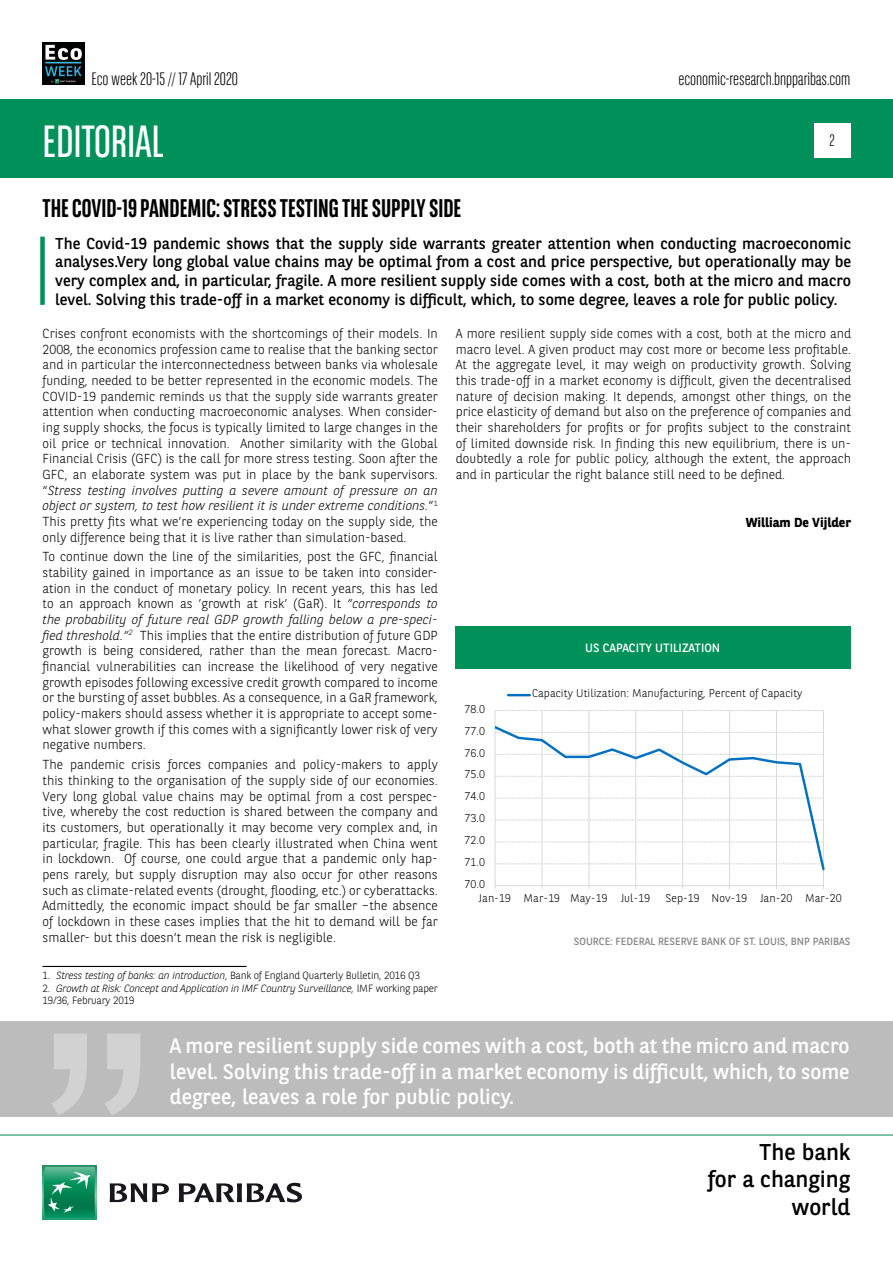
<style>
.page{position:relative;width:893px;height:1263px;background:#fff}
.page>*{position:absolute;margin:0;border:0;box-sizing:border-box;transform-origin:0 0}
.t1{font:45px "BNPP Sans Condensed";color:#fff}
.t2{font:700 25.5px "BNPP Sans Condensed";color:#000}
.t3{font:22.8px/27.3px "BNPP Sans";color:#000;text-align:right}
.t4{font:21px/25.2px "BNPP Sans";color:#fff;text-align:justify}
.t5{font:300 18px "BNPP Sans Condensed";color:#000}
.t6{font:300 16.5px "BNPP Sans Condensed";color:#000}
.t7{font:15.75px/18.9px "BNPP Sans";color:#000;text-align:justify}
.t8{font:300 13.05px/15.6px "BNPP Sans";color:#000;text-align:justify}
.t9{font:700 13.05px "BNPP Sans";color:#000}
.t10{font:12px "BNPP Sans";color:#fff}
.t11{font:300 11.25px "BNPP Sans";color:#000}
.t12{font:italic 300 10.5px/12.6px "BNPP Sans";letter-spacing:-.02em;color:#000}
.t13{font:300 10.5px "BNPP Sans";letter-spacing:-.02em;color:#000}
.t14{font:10.5px "BNPP Sans";color:#878787}
.s1{font-style:italic}
.s2{font-style:normal}
</style>
<div class="page">
<div style="left:1px;top:99px;width:892px;height:78px;background:#00915b"></div>
<svg style="left:43px;top:1166px;width:53px;height:53px"></svg>
<svg style="left:44px;top:1167px;width:51px;height:51px;background:#26996e"></svg>
<svg style="left:110px;top:1183px;width:59px;height:19px"></svg>
<svg style="left:179px;top:1183px;width:123px;height:19px"></svg>
<hr style="left:0;top:1135px;width:893px;height:1px;background:#00915b">
<div style="left:814px;top:123px;width:36px;height:34px;background:#fff"></div>
<img style="left:43px;top:43px;width:42px;height:42px">
<div style="left:40px;top:237px;width:5px;height:68px;background:#00915b"></div>
<hr style="left:43px;top:966px;width:204px;height:1px;background:#000">
<div style="left:0;top:1021px;width:892px;height:95px;background:#bcbcbc"></div>
<svg style="left:51px;top:1034px;width:89px;height:81px"></svg>
<svg style="left:496px;top:710px;width:327px;height:1px"></svg>
<hr style="left:495px;top:710px;width:1px;height:176px;background:#d9d9d9">
<hr style="left:542px;top:710px;width:1px;height:176px;background:#d9d9d9">
<hr style="left:589px;top:710px;width:1px;height:176px;background:#d9d9d9">
<hr style="left:635px;top:710px;width:1px;height:176px;background:#d9d9d9">
<hr style="left:682px;top:710px;width:1px;height:176px;background:#d9d9d9">
<hr style="left:729px;top:710px;width:1px;height:176px;background:#d9d9d9">
<hr style="left:776px;top:710px;width:1px;height:176px;background:#d9d9d9">
<hr style="left:823px;top:710px;width:1px;height:176px;background:#d9d9d9">
<hr style="left:495px;top:885px;width:328px;height:1px;background:#d9d9d9">
<svg style="left:495px;top:724px;width:329px;height:148px"></svg>
<hr style="left:508px;top:694px;width:22px;height:2px;background:#0070c0">
<div style="left:455px;top:627px;width:395px;height:42px;background:#00915b"></div>
<h3 class="t5" style="left:91px;top:67px;width:148px">Eco week 20-15 // 17 April2020</h3>
<h1 class="t1" style="left:43px;top:113px;width:123px">EDITORIAL</h1>
<h3 class="t5" style="left:678px;top:67px;width:174px">economic-research.bnpparibas.com</h3>
<p class="t6" style="left:829px;top:130px;width:7px">2</p>
<h2 class="t2" style="left:43px;top:193px;width:420px">THE COVID-19 PANDEMIC: STRESS TESTING THE SUPPLY SIDE</h2>
<p class="t7" style="left:55px;top:233px;width:797px">The Covid-19 pandemic shows that the supply side warrants greater attention when conducting macroeconomic analyses.Very long global value chains may be optimal from a cost and price perspective, but operationally may be very complex and, in particular, fragile. A more resilient supply side comes with a cost, both at the micro and macro level. Solving this trade-off in a market economy is difficult, which, to some degree, leaves a role for public policy.</p>
<p class="t8" style="left:43px;top:325px;width:397px">Crises confront economists with the shortcomings of their models. In 2008, the economics profession came to realise that the banking sector and in particular the interconnectedness between banks via wholesale funding, needed to be better represented in the economic models. The COVID-19 pandemic reminds us that the supply side warrants greater attention when conducting macroeconomic analyses. When consider&shy;ing supply shocks, the focus is typically limited to large changes in the oil price or technical innovation. Another similarity with the Global Financial Crisis (GFC) is the call for more stress testing. Soon after the GFC, an elaborate system was put in place by the bank supervisors. “<span class="s1">Stress testing involves putting a severe amount of pressure on an object or system, to test how resilient it is under extreme conditions.</span>”<sup>1<br></sup>This pretty fits what we’re experiencing today on the supply side, the only difference being that it is live rather than simulation-based.</p>
<p class="t8" style="left:43px;top:548px;width:397px">To continue down the line of the similarities, post the GFC, financial stability gained in importance as an issue to be taken into consider&shy;ation in the conduct of monetary policy. In recent years, this has led to an approach known as ‘growth at risk’ (GaR). It <span class="s1">“corresponds to the probability of future real GDP growth falling below a pre-speci&shy;fied threshold.”</span><sup>2</sup> This implies that the entire distribution of future GDP growth is being considered, rather than the mean forecast. Macro&shy;financial vulnerabilities can increase the likelihood of very negative growth episodes following excessive credit growth compared to income or the bursting of asset bubbles. As a consequence, in a GaR framework, policy-makers should assess whether it is appropriate to accept some&shy;what slower growth if this comes with a significantly lower risk of very negative numbers.</p>
<p class="t8" style="left:43px;top:756px;width:397px">The pandemic crisis forces companies and policy-makers to apply this thinking to the organisation of the supply side of our economies.<br>Very long global value chains may be optimal from a cost perspec&shy;tive, whereby the cost reduction is shared between the company and its customers, but operationally it may become very complex and, in particular, fragile. This has been clearly illustrated when China went in lockdown. Of course, one could argue that a pandemic only hap&shy;pens rarely, but supply disruption may also occur for other reasons such as climate-related events (drought, flooding, etc.) or cyberattacks.<br>Admittedly, the economic impact should be far smaller –the absence of lockdown in these cases implies that the hit to demand will be far smaller- but this doesn’t mean the risk is negligible.</p>
<p class="t13" style="left:43px;top:968px;width:379px">1. <span class="s1">Stress testing of banks: an introduction</span>, Bank of England Quarterly Bulletin, 2016 Q3</p>
<p class="t12" style="left:43px;top:981px;width:397px"><span class="s2">2.</span> Growth at Risk: Concept and Application in IMF Country Surveillance, <span class="s2">IMF working paper<br>19/36, February 2019</span></p>
<p class="t8" style="left:456px;top:325px;width:397px">A more resilient supply side comes with a cost, both at the micro and macro level. A given product may cost more or become less profitable.<br>At the aggregate level, it may weigh on productivity growth. Solving this trade-off in a market economy is difficult, given the decentralised nature of decision making. It depends, amongst other things, on the price elasticity of demand but also on the preference of companies and their shareholders for profits or for profits subject to the constraint of limited downside risk. In finding this new equilibrium, there is un&shy;doubtedly a role for public policy, although the extent, the approach and in particular the right balance still need to be defined.</p>
<p class="t9" style="left:746px;top:514px;width:107px">William De Vijlder</p>
<p class="t10" style="left:585px;top:640px;width:136px">US CAPACITY UTILIZATION</p>
<p class="t11" style="left:532px;top:686px;width:272px">Capacity Utilization: Manufacturing, Percent of Capacity</p>
<p class="t11" style="left:464px;top:701px;width:22px">78.0</p>
<p class="t11" style="left:464px;top:723px;width:22px">77.0</p>
<p class="t11" style="left:464px;top:745px;width:22px">76.0</p>
<p class="t11" style="left:464px;top:767px;width:22px">75.0</p>
<p class="t11" style="left:464px;top:789px;width:22px">74.0</p>
<p class="t11" style="left:464px;top:811px;width:22px">73.0</p>
<p class="t11" style="left:464px;top:832px;width:22px">72.0</p>
<p class="t11" style="left:464px;top:854px;width:22px">71.0</p>
<p class="t11" style="left:464px;top:876px;width:22px">70.0</p>
<p class="t11" style="left:479px;top:890px;width:173px">Jan-19 Mar-19 May-19 Jul-19</p>
<p class="t11" style="left:665px;top:890px;width:178px">Sep-19 Nov-19 Jan-20 Mar-20</p>
<p class="t14" style="left:574px;top:934px;width:278px">SOURCE: FEDERAL RESERVE BANK OF ST. LOUIS, BNP PARIBAS</p>
<h3 class="t4" style="left:170px;top:1033px;width:681px">A more resilient supply side comes with a cost, both at the micro and macro level. Solving this trade-off in a market economy is difficult, which, to some degree, leaves a role for public policy.</h3>
<h3 class="t3" style="left:708px;top:1137px;width:144px">The bank<br>for a changing world</h3>
</div>
